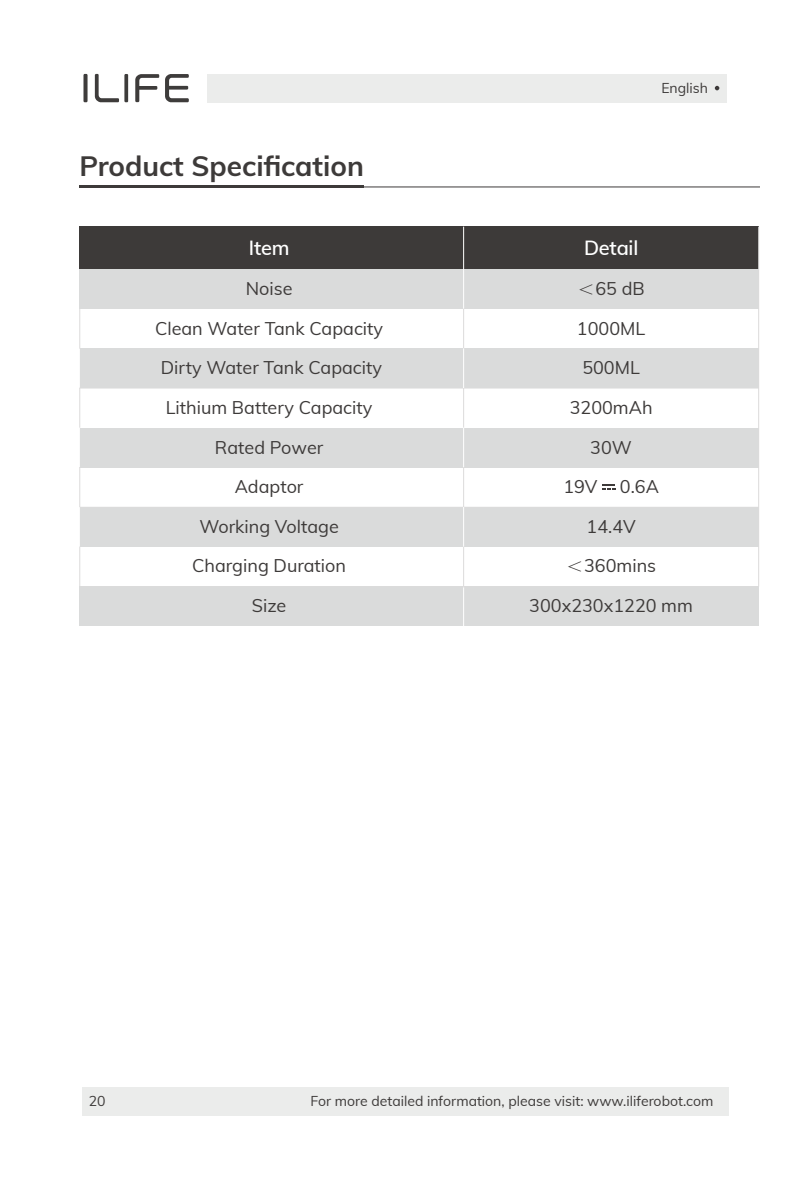
<style>
.page{position:relative;width:811px;height:1191px;background:#fff}
.page>*{position:absolute;margin:0;border:0;box-sizing:border-box;transform-origin:0 0}
.t1{font:700 28px "Muli";color:#3d3a39}
.t2{font:600 20px "Muli";letter-spacing:-.01em;color:#fff}
.t3{font:18px/39.6px "Muli";color:#3d3a39;text-align:center}
.t4{font:14px "Muli";color:#3d3a39}
.s1{font-family:"Adobe Song Std";font-weight:300}
</style>
<div class="page">
<hr style="left:207px;top:187px;width:553px;height:1px;background:#3d3a39">
<hr style="left:79px;top:185px;width:285px;height:3px;background:#3d3a39">
<div style="left:79px;top:348px;width:680px;height:40px;background:#dadbdb"></div>
<div style="left:79px;top:428px;width:680px;height:39px;background:#dadbdb"></div>
<div style="left:80px;top:507px;width:679px;height:40px;background:#dadbdb"></div>
<hr style="left:79px;top:348px;width:1px;height:40px;background:#fff">
<hr style="left:79px;top:388px;width:680px;height:1px;background:#dcdbdb">
<hr style="left:79px;top:428px;width:1px;height:39px;background:#fff">
<hr style="left:79px;top:467px;width:1px;height:40px;background:#dcdbdb">
<hr style="left:79px;top:388px;width:1px;height:40px;background:#dcdbdb">
<hr style="left:79px;top:309px;width:1px;height:39px;background:#dcdbdb">
<hr style="left:79px;top:547px;width:1px;height:39px;background:#dcdbdb">
<div style="left:79px;top:269px;width:680px;height:40px;background:#dadbdb"></div>
<div style="left:79px;top:227px;width:679px;height:42px;background:#3d3a39"></div>
<hr style="left:463px;top:309px;width:1px;height:39px;background:#dcdbdb">
<hr style="left:463px;top:348px;width:1px;height:40px;background:#fff">
<hr style="left:463px;top:388px;width:1px;height:40px;background:#dcdbdb">
<hr style="left:463px;top:428px;width:1px;height:39px;background:#fff">
<hr style="left:463px;top:467px;width:1px;height:44px;background:#dcdbdb">
<hr style="left:463px;top:507px;width:1px;height:40px;background:#fff">
<div style="left:80px;top:586px;width:679px;height:40px;background:#dadbdb"></div>
<hr style="left:463px;top:586px;width:1px;height:40px;background:#fff">
<hr style="left:463px;top:547px;width:1px;height:39px;background:#dcdbdb">
<hr style="left:463px;top:227px;width:1px;height:82px;background:#fff">
<hr style="left:758px;top:227px;width:1px;height:359px;background:#dcdbdb">
<hr style="left:79px;top:586px;width:680px;height:1px;background:#dcdbdb">
<svg style="left:602px;top:485px;width:13px;height:4px"></svg>
<div style="left:82px;top:1087px;width:646px;height:29px;background:#ebeceb"></div>
<div style="left:207px;top:74px;width:520px;height:28px;background:#ebeceb"></div>
<svg style="left:715px;top:86px;width:4px;height:4px"></svg>
<svg style="left:124px;top:74px;width:4px;height:28px"></svg>
<svg style="left:95px;top:74px;width:24px;height:28px"></svg>
<svg style="left:135px;top:74px;width:24px;height:28px"></svg>
<svg style="left:165px;top:74px;width:24px;height:28px"></svg>
<div style="left:83px;top:74px;width:5px;height:28px;background:#3e3c3b"></div>
<h1 class="t1" style="left:79px;top:145px;width:286px">Product Specification</h1>
<p class="t2" style="left:249px;top:233px;width:42px">Item</p>
<p class="t2" style="left:584px;top:233px;width:56px">Detail</p>
<p class="t4" style="left:661px;top:78px;width:48px">English</p>
<p class="t3" style="left:155px;top:268px;width:229px">Noise<br>Clean Water Tank Capacity</p>
<p class="t3" style="left:161px;top:347px;width:223px;text-align:left">Dirty Water Tank Capacity<br>Lithium Battery Capacity</p>
<p class="t3" style="left:192px;top:426px;width:155px">Rated Power<br>Adaptor<br>Working Voltage<br>Charging Duration</p>
<p class="t3" style="left:252px;top:585px;width:36px">Size</p>
<p class="t3" style="left:577px;top:268px;width:70px;text-align:left"><span class="s1">＜</span>65 dB<br>1000ML</p>
<p class="t3" style="left:570px;top:347px;width:84px">500ML<br>3200mAh</p>
<p class="t3" style="left:563px;top:426px;width:97px">30W<br>19V 0.6A<br>14.4V<span class="s1">＜</span>360mins</p>
<p class="t3" style="left:529px;top:585px;width:165px">300x230x1220 mm</p>
<p class="t4" style="left:89px;top:1091px;width:18px">20</p>
<p class="t4" style="left:310px;top:1091px;width:404px">For more detailed information, please visit: www.iliferobot.com</p>
</div>
